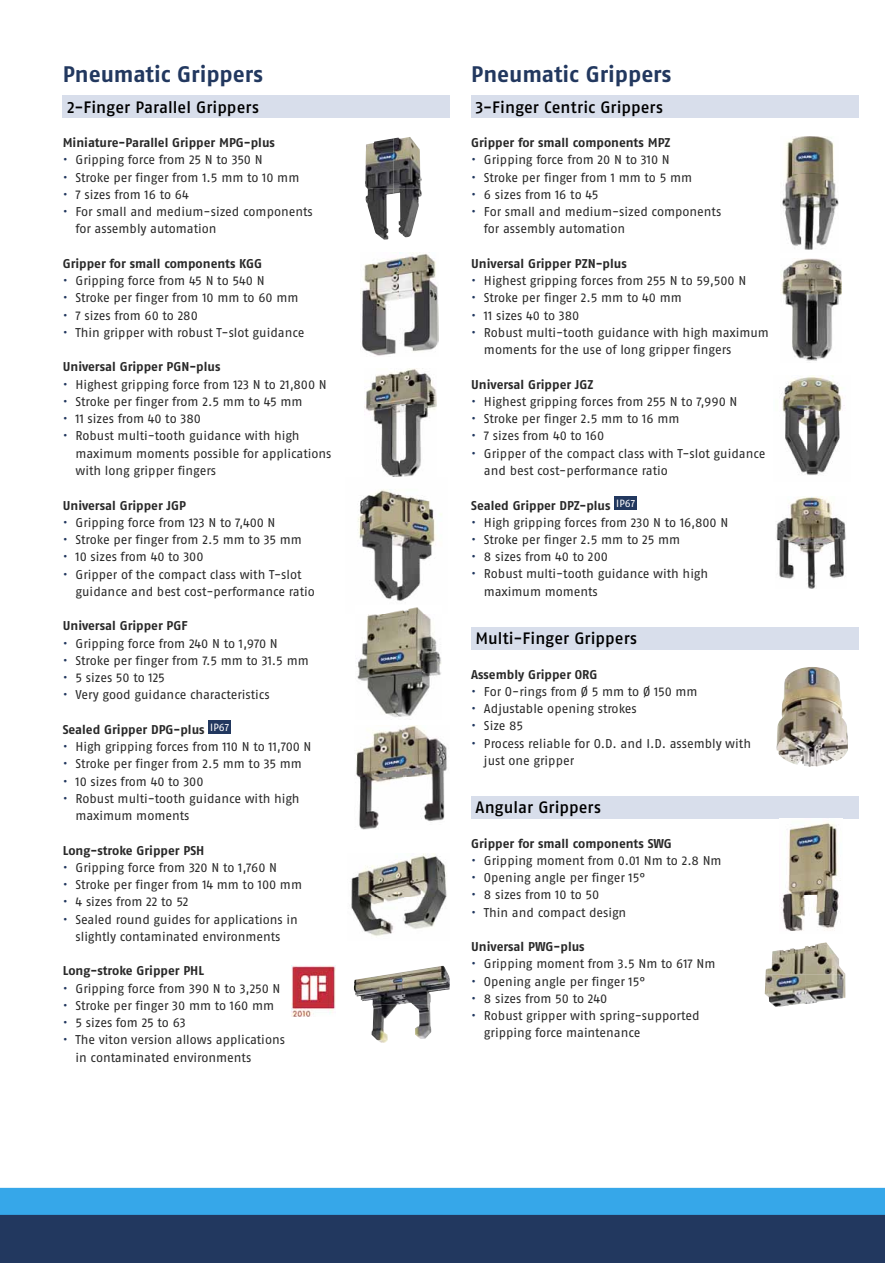
<style>
.page{position:relative;width:885px;height:1263px;background:#fff}
.page>*{position:absolute;margin:0;border:0;box-sizing:border-box;transform-origin:0 0}
.t1{font:700 22.5px "SCHUNK Fago Pro";letter-spacing:-.005em;color:#22385f}
.t2{font:500 16.5px "SCHUNK Fago Pro";color:#000}
.t3{font:12.75px/17.2px "SCHUNK Fago Pro";letter-spacing:-.005em;color:#292929}
.t4{font:700 12.75px "SCHUNK Fago Pro";color:#292929}
.s1{color:#22385f}
</style>
<div class="page">
<div style="left:0;top:1197px;width:884px;height:66px;background:#22385f"></div>
<div style="left:0;top:1188px;width:884px;height:27px;background:#36a7e9"></div>
<div style="left:63px;top:96px;width:387px;height:22px;background:#d8deeb"></div>
<div style="left:208px;top:721px;width:23px;height:13px;background:#22385f"></div>
<div style="left:471px;top:96px;width:387px;height:22px;background:#d8deeb"></div>
<div style="left:471px;top:627px;width:387px;height:22px;background:#d8deeb"></div>
<div style="left:471px;top:796px;width:387px;height:22px;background:#d8deeb"></div>
<div style="left:614px;top:496px;width:22px;height:13px;background:#22385f"></div>
<img style="left:365px;top:137px;width:56px;height:51px">
<img style="left:365px;top:188px;width:28px;height:52px">
<img style="left:393px;top:188px;width:28px;height:49px">
<img style="left:360px;top:252px;width:78px;height:104px">
<img style="left:364px;top:368px;width:72px;height:109px">
<img style="left:357px;top:489px;width:85px;height:112px">
<img style="left:356px;top:607px;width:85px;height:110px">
<img style="left:356px;top:725px;width:91px;height:104px">
<img style="left:351px;top:854px;width:96px;height:82px">
<img style="left:354px;top:972px;width:48px;height:32px">
<img style="left:402px;top:966px;width:48px;height:38px">
<img style="left:371px;top:1004px;width:28px;height:39px">
<img style="left:412px;top:1004px;width:19px;height:35px">
<img style="left:291px;top:966px;width:44px;height:51px">
<img style="left:782px;top:136px;width:56px;height:114px">
<img style="left:780px;top:258px;width:61px;height:103px">
<img style="left:781px;top:375px;width:64px;height:100px">
<img style="left:776px;top:496px;width:70px;height:93px">
<img style="left:776px;top:667px;width:72px;height:100px">
<img style="left:781px;top:822px;width:59px;height:109px">
<img style="left:764px;top:947px;width:41px;height:60px">
<img style="left:805px;top:942px;width:40px;height:62px">
<h1 class="t1" style="left:63px;top:60px;width:202px">Pneumatic Grippers</h1>
<p class="t2" style="left:67px;top:97px;width:193px">2-Finger Parallel Grippers</p>
<p class="t4" style="left:63px;top:135px;width:214px">Miniature-Parallel Gripper MPG-plus</p>
<p class="t3" style="left:63px;top:151px;width:201px"><span class="s1">•</span> Gripping force from 25 N to 350 N</p>
<p class="t3" style="left:63px;top:169px;width:238px"><span class="s1">•</span> Stroke per finger from 1.5 mm to 10 mm</p>
<p class="t3" style="left:63px;top:186px;width:128px"><span class="s1">•</span> 7 sizes from 16 to 64</p>
<p class="t3" style="left:75px;top:203px;width:239px;text-indent:-13px"><span class="s1">•</span> For small and medium-sized components for assembly automation</p>
<p class="t4" style="left:63px;top:256px;width:201px">Gripper for small components KGG</p>
<p class="t3" style="left:63px;top:272px;width:203px"><span class="s1">•</span> Gripping force from 45 N to 540 N</p>
<p class="t3" style="left:63px;top:289px;width:237px"><span class="s1">•</span> Stroke per finger from 10 mm to 60 mm</p>
<p class="t3" style="left:63px;top:307px;width:136px"><span class="s1">•</span> 7 sizes from 60 to 280</p>
<p class="t3" style="left:63px;top:324px;width:243px"><span class="s1">•</span> Thin gripper with robust T-slot guidance</p>
<p class="t4" style="left:63px;top:359px;width:159px">Universal Gripper PGN-plus</p>
<p class="t3" style="left:63px;top:376px;width:265px"><span class="s1">•</span> Highest gripping force from 123 N to 21,800 N</p>
<p class="t3" style="left:63px;top:393px;width:241px"><span class="s1">•</span> Stroke per finger from 2.5 mm to 45 mm</p>
<p class="t3" style="left:63px;top:410px;width:139px"><span class="s1">•</span> 11 sizes from 40 to 380</p>
<p class="t3" style="left:75px;top:427px;width:257px;text-indent:-13px"><span class="s1">•</span> Robust multi-tooth guidance with high maximum moments possible for applications with long gripper fingers</p>
<p class="t4" style="left:63px;top:497px;width:125px">Universal Gripper JGP</p>
<p class="t3" style="left:63px;top:514px;width:214px"><span class="s1">•</span> Gripping force from 123 N to 7,400 N</p>
<p class="t3" style="left:63px;top:531px;width:241px"><span class="s1">•</span> Stroke per finger from 2.5 mm to 35 mm</p>
<p class="t3" style="left:63px;top:548px;width:142px"><span class="s1">•</span> 10 sizes from 40 to 300</p>
<p class="t3" style="left:75px;top:565px;width:241px;text-indent:-13px"><span class="s1">•</span> Gripper of the compact class with T-slot guidance and best cost-performance ratio</p>
<p class="t4" style="left:63px;top:618px;width:126px">Universal Gripper PGF</p>
<p class="t3" style="left:63px;top:634px;width:216px"><span class="s1">•</span> Gripping force from 240 N to 1,970 N</p>
<p class="t3" style="left:63px;top:652px;width:247px"><span class="s1">•</span> Stroke per finger from 7.5 mm to 31.5 mm</p>
<p class="t3" style="left:63px;top:669px;width:104px"><span class="s1">•</span> 5 sizes 50 to 125</p>
<p class="t3" style="left:63px;top:686px;width:208px"><span class="s1">•</span> Very good guidance characteristics</p>
<p class="t4" style="left:63px;top:722px;width:168px">Sealed Gripper DPG-plus <sup>IP67</sup></p>
<p class="t3" style="left:63px;top:738px;width:250px"><span class="s1">•</span> High gripping forces from 110 N to 11,700 N</p>
<p class="t3" style="left:63px;top:755px;width:241px"><span class="s1">•</span> Stroke per finger from 2.5 mm to 35 mm</p>
<p class="t3" style="left:63px;top:772px;width:142px"><span class="s1">•</span> 10 sizes from 40 to 300</p>
<p class="t3" style="left:75px;top:790px;width:225px;text-indent:-13px"><span class="s1">•</span> Robust multi-tooth guidance with high maximum moments</p>
<p class="t4" style="left:63px;top:842px;width:143px">Long-stroke Gripper PSH</p>
<p class="t3" style="left:63px;top:859px;width:216px"><span class="s1">•</span> Gripping force from 320 N to 1,760 N</p>
<p class="t3" style="left:63px;top:876px;width:241px"><span class="s1">•</span> Stroke per finger from 14 mm to 100 mm</p>
<p class="t3" style="left:63px;top:893px;width:127px"><span class="s1">•</span> 4 sizes from 22 to 52</p>
<p class="t3" style="left:63px;top:910px;width:236px;text-align:center"><span class="s1">•</span> Sealed round guides for applications in slightly contaminated environments</p>
<p class="t4" style="left:63px;top:963px;width:143px">Long-stroke Gripper PHL</p>
<p class="t3" style="left:63px;top:979px;width:219px"><span class="s1">•</span> Gripping force from 390 N to 3,250 N</p>
<p class="t3" style="left:63px;top:997px;width:213px"><span class="s1">•</span> Stroke per finger 30 mm to 160 mm</p>
<p class="t3" style="left:63px;top:1014px;width:124px"><span class="s1">•</span> 5 sizes fom 25 to 63</p>
<p class="t3" style="left:75px;top:1031px;width:211px;text-indent:-13px"><span class="s1">•</span> The viton version allows applications in contaminated environments</p>
<h1 class="t1" style="left:471px;top:60px;width:202px">Pneumatic Grippers</h1>
<p class="t2" style="left:475px;top:97px;width:189px">3-Finger Centric Grippers</p>
<p class="t4" style="left:471px;top:135px;width:201px">Gripper for small components MPZ</p>
<p class="t3" style="left:471px;top:151px;width:200px"><span class="s1">•</span> Gripping force from 20 N to 310 N</p>
<p class="t3" style="left:471px;top:169px;width:222px"><span class="s1">•</span> Stroke per finger from 1 mm to 5 mm</p>
<p class="t3" style="left:471px;top:186px;width:129px"><span class="s1">•</span> 6 sizes from 16 to 45</p>
<p class="t3" style="left:484px;top:203px;width:239px;text-indent:-13px"><span class="s1">•</span> For small and medium-sized components for assembly automation</p>
<p class="t4" style="left:471px;top:256px;width:157px">Universal Gripper PZN-plus</p>
<p class="t3" style="left:471px;top:272px;width:276px"><span class="s1">•</span> Highest gripping forces from 255 N to 59,500 N</p>
<p class="t3" style="left:471px;top:289px;width:212px"><span class="s1">•</span> Stroke per finger 2.5 mm to 40 mm</p>
<p class="t3" style="left:471px;top:307px;width:109px"><span class="s1">•</span> 11 sizes 40 to 380</p>
<p class="t3" style="left:484px;top:324px;width:286px;text-indent:-13px"><span class="s1">•</span> Robust multi-tooth guidance with high maximum moments for the use of long gripper fingers</p>
<p class="t4" style="left:471px;top:377px;width:124px">Universal Gripper JGZ</p>
<p class="t3" style="left:471px;top:393px;width:268px"><span class="s1">•</span> Highest gripping forces from 255 N to 7,990 N</p>
<p class="t3" style="left:471px;top:410px;width:210px"><span class="s1">•</span> Stroke per finger 2.5 mm to 16 mm</p>
<p class="t3" style="left:471px;top:427px;width:134px"><span class="s1">•</span> 7 sizes from 40 to 160</p>
<p class="t3" style="left:484px;top:445px;width:283px;text-indent:-13px"><span class="s1">•</span> Gripper of the compact class with T-slot guidance and best cost-performance ratio</p>
<p class="t4" style="left:471px;top:497px;width:165px">Sealed Gripper DPZ-plus <sup>IP67</sup></p>
<p class="t3" style="left:471px;top:514px;width:259px"><span class="s1">•</span> High gripping forces from 230 N to 16,800 N</p>
<p class="t3" style="left:471px;top:531px;width:210px"><span class="s1">•</span> Stroke per finger 2.5 mm to 25 mm</p>
<p class="t3" style="left:471px;top:548px;width:138px"><span class="s1">•</span> 8 sizes from 40 to 200</p>
<p class="t3" style="left:484px;top:565px;width:225px;text-indent:-13px"><span class="s1">•</span> Robust multi-tooth guidance with high maximum moments</p>
<p class="t2" style="left:475px;top:628px;width:163px">Multi-Finger Grippers</p>
<p class="t4" style="left:471px;top:666px;width:128px">Assembly Gripper ORG</p>
<p class="t3" style="left:471px;top:683px;width:228px"><span class="s1">•</span> For O-rings from Ø 5 mm to Ø 150 mm</p>
<p class="t3" style="left:471px;top:700px;width:167px"><span class="s1">•</span> Adjustable opening strokes</p>
<p class="t3" style="left:471px;top:717px;width:53px"><span class="s1">•</span> Size 85</p>
<p class="t3" style="left:484px;top:734px;width:268px;text-indent:-13px"><span class="s1">•</span> Process reliable for O.D. and I.D. assembly with just one gripper</p>
<p class="t2" style="left:475px;top:797px;width:127px">Angular Grippers</p>
<p class="t4" style="left:471px;top:835px;width:202px">Gripper for small components SWG</p>
<p class="t3" style="left:471px;top:852px;width:252px"><span class="s1">•</span> Gripping moment from 0.01 Nm to 2.8 Nm</p>
<p class="t3" style="left:471px;top:869px;width:175px"><span class="s1">•</span> Opening angle per finger 15°</p>
<p class="t3" style="left:471px;top:886px;width:129px"><span class="s1">•</span> 8 sizes from 10 to 50</p>
<p class="t3" style="left:471px;top:903px;width:156px"><span class="s1">•</span> Thin and compact design</p>
<p class="t4" style="left:471px;top:939px;width:115px">Universal PWG-plus</p>
<p class="t3" style="left:471px;top:955px;width:246px"><span class="s1">•</span> Gripping moment from 3.5 Nm to 617 Nm</p>
<p class="t3" style="left:471px;top:972px;width:175px"><span class="s1">•</span> Opening angle per finger 15°</p>
<p class="t3" style="left:471px;top:990px;width:137px"><span class="s1">•</span> 8 sizes from 50 to 240</p>
<p class="t3" style="left:484px;top:1007px;width:217px;text-indent:-13px"><span class="s1">•</span> Robust gripper with spring-supported gripping force maintenance</p>
</div>
